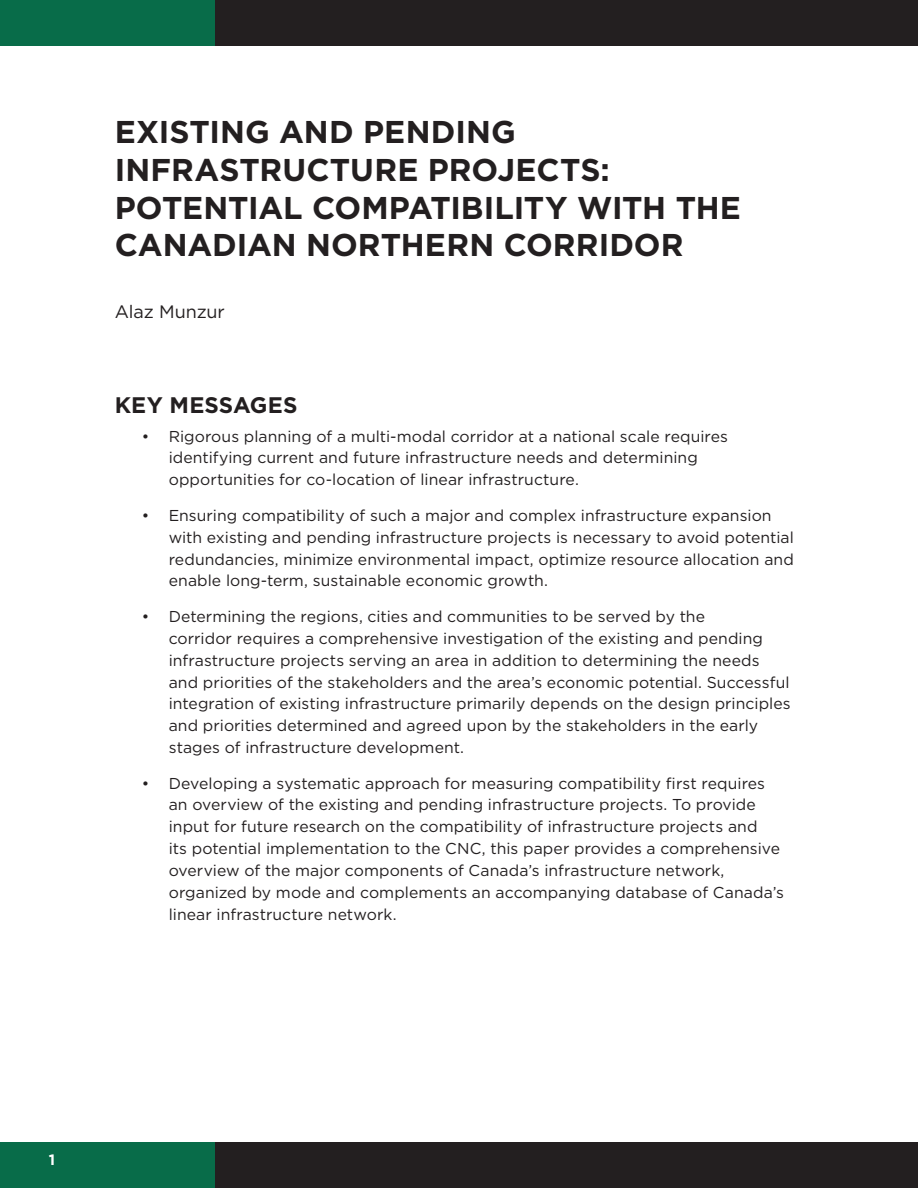
<style>
.page{position:relative;width:918px;height:1188px;background:#fff}
.page>*{position:absolute;margin:0;border:0;box-sizing:border-box;transform-origin:0 0}
.t1{font:700 31.5px/37.8px "Gotham";color:#231f20}
.t2{font:700 22.5px "Gotham";letter-spacing:.005em;color:#231f20}
.t3{font:18px "Gotham";letter-spacing:-.005em;color:#231f20}
.t4{font:15.75px/21.9px "Gotham";letter-spacing:.005em;color:#231f20}
.t5{font:700 15px "Gotham";color:#fff}
</style>
<div class="page">
<div style="left:0;top:1143px;width:215px;height:45px;background:#086c49"></div>
<div style="left:0;top:0;width:215px;height:45px;background:#086c49"></div>
<div style="left:215px;top:1143px;width:703px;height:45px;background:#231f20"></div>
<div style="left:215px;top:0;width:703px;height:45px;background:#231f20"></div>
<h1 class="t1" style="left:115px;top:113px;width:628px">EXISTING AND PENDING<br>INFRASTRUCTURE PROJECTS:<br>POTENTIAL COMPATIBILITY WITH THE<br>CANADIAN NORTHERN CORRIDOR</h1>
<p class="t3" style="left:115px;top:301px;width:112px">Alaz Munzur</p>
<h2 class="t2" style="left:115px;top:390px;width:184px">KEY MESSAGES</h2>
<p class="t4" style="left:169px;top:425px;width:561px;text-indent:-27px">• Rigorous planning of a multi-modal corridor at a national scale requires identifying current and future infrastructure needs and determining opportunities for co-location of linear infrastructure.</p>
<p class="t4" style="left:169px;top:504px;width:627px;text-indent:-27px">• Ensuring compatibility of such a major and complex infrastructure expansion with existing and pending infrastructure projects is necessary to avoid potential redundancies, minimize environmental impact, optimize resource allocation and enable long-term, sustainable economic growth.</p>
<p class="t4" style="left:169px;top:605px;width:623px;text-indent:-27px">• Determining the regions, cities and communities to be served by the<br>corridor requires a comprehensive investigation of the existing and pending infrastructure projects serving an area in addition to determining the needs and priorities of the stakeholders and the area’s economic potential. Successful integration of existing infrastructure primarily depends on the design principles and priorities determined and agreed upon by the stakeholders in the early stages of infrastructure development.</p>
<p class="t4" style="left:169px;top:772px;width:617px;text-indent:-27px">• Developing a systematic approach for measuring compatibility first requires an overview of the existing and pending infrastructure projects. To provide input for future research on the compatibility of infrastructure projects and<br>its potential implementation to the CNC, this paper provides a comprehensive overview of the major components of Canada’s infrastructure network, organized by mode and complements an accompanying database of Canada’s linear infrastructure network.</p>
<p class="t5" style="left:49px;top:1150px;width:8px">1</p>
</div>
